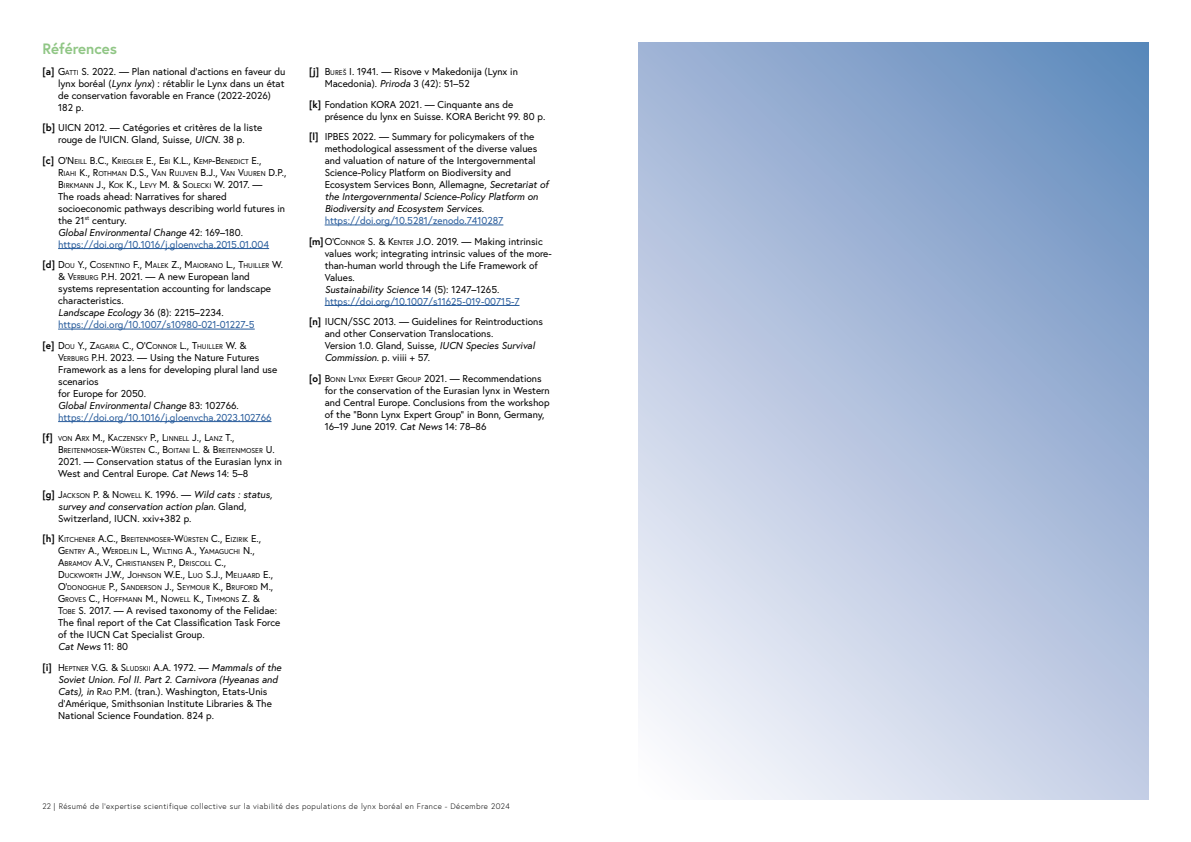
<style>
.page{position:relative;width:1191px;height:842px;background:#fff}
.page>*{position:absolute;margin:0;border:0;box-sizing:border-box;transform-origin:0 0}
.t1{font:700 15px "Europa";color:#90c685}
.t2{font:10px/12px "Europa";color:#000}
.t3{font:italic 10px/12px "Europa";color:#000}
.t4{font:300 8px "Europa";letter-spacing:.05em;color:#000}
.t5{font:7px/12px "Europa";color:#000}
.s1{font-weight:700}
.s2{font-style:inherit}
.s3{font-size:7px}
.s4{font-style:italic}
.s5{font-weight:700;font-size:10px}
.s6{font-size:10px}
.s7{color:#275b9b}
.s8{font-weight:700;font-style:normal}
.s9{font-style:normal}
.s10{font-style:normal;font-size:7px}
</style>
<div class="page">
<hr style="left:58px;top:248px;width:211px;height:1px;background:#275b9b">
<hr style="left:58px;top:329px;width:197px;height:1px;background:#275b9b">
<hr style="left:58px;top:421px;width:213px;height:1px;background:#275b9b">
<hr style="left:325px;top:225px;width:178px;height:1px;background:#275b9b">
<hr style="left:325px;top:305px;width:194px;height:1px;background:#275b9b">
<svg style="left:638px;top:43px;width:510px;height:756px;background:#b1c1dd"></svg>
<h1 class="t1" style="left:43px;top:39px;width:76px">Références</h1>
<p class="t2" style="left:58px;top:65px;width:229px;text-indent:-16px"><span class="s1">[a]</span> <span class="s2">G</span><span class="s3">ATTI</span> S<span class="s2">. 2022</span>. — Plan national d’actions en faveur du lynx boréal (<span class="s4">Lynx lynx</span>) : rétablir le Lynx dans un état de conservation favorable en France (2022-2026)<br>182 p.</p>
<p class="t2" style="left:43px;top:122px;width:221px;text-align:center"><span class="s1">[b]</span> UICN 2012. — Catégories et critères de la liste rouge de l’UICN. Gland, Suisse, <span class="s4">UICN</span>. 38 p.</p>
<p class="t5" style="left:58px;top:155px;width:230px;text-indent:-16px"><span class="s5">[c]</span> <span class="s6">O’N</span> EILL <span class="s6">B.C., K</span>RIEGLER <span class="s6">E., E</span> BI <span class="s6">K.L</span><span class="s6">.,</span> <span class="s6">K</span>EMP<span class="s6">-</span><span class="s6">B</span>ENEDICT <span class="s6">E</span><span class="s6">.,<br></span><span class="s6">R</span>IAHI <span class="s6">K</span><span class="s6">.,</span> <span class="s6">R</span>OTHMAN <span class="s6">D.S</span><span class="s6">.,</span> <span class="s6">V</span>AN <span class="s6">R</span>UIJVEN <span class="s6">B.J</span><span class="s6">.,</span> <span class="s6">V</span>AN <span class="s6">V</span>UUREN <span class="s6">D.P</span><span class="s6">.,<br></span><span class="s6">B</span>IRKMANN <span class="s6">J</span><span class="s6">.,</span> <span class="s6">K</span>OK <span class="s6">K</span><span class="s6">.,</span> <span class="s6">L</span>EVY <span class="s6">M</span><span class="s6">. &amp;</span> <span class="s6">S</span>OLECKI <span class="s6">W</span><span class="s6">.</span> <span class="s6">2017. —</span></p>
<p class="t2" style="left:58px;top:190px;width:228px">The roads ahead: Narratives for shared socioeconomic pathways describing world futures in the 21<sup>st</sup> century.<br><span class="s4">Global Environmental Change</span> 42: 169–180. <span class="s7">https://doi.org/10.1016/j.gloenvcha.2015.01.004</span></p>
<p class="t5" style="left:43px;top:260px;width:242px"><span class="s5">[d]</span> <span class="s6">D</span>OU <span class="s6">Y</span><span class="s6">.,</span> <span class="s6">C</span>OSENTINO <span class="s6">F</span><span class="s6">.,</span> <span class="s6">M</span>ALEK <span class="s6">Z</span><span class="s6">.,</span> <span class="s6">M</span>AIORANO <span class="s6">L</span><span class="s6">.,</span> <span class="s6">T</span>HUILLER <span class="s6">W</span><span class="s6">.</span></p>
<p class="t2" style="left:58px;top:271px;width:214px"><span class="s2">&amp;</span> V<span class="s3">ERBURG</span> P.H<span class="s2">.</span> 2021. — A new European land systems representation accounting for landscape characteristics.<br><span class="s4">Landscape Ecology</span> 36 (8): 2215–2234. <span class="s7">https://doi.org/10.1007/s10980-021-01227-5</span></p>
<p class="t5" style="left:43px;top:340px;width:206px"><span class="s5">[e]</span> <span class="s6">D</span>OU <span class="s6">Y.</span><span class="s6">,</span> <span class="s6">Z</span>AGARIA <span class="s6">C.</span><span class="s6">,</span> <span class="s6">O</span><span class="s6">’</span><span class="s6">C</span>ONNOR <span class="s6">L</span><span class="s6">.,</span> <span class="s6">T</span>HUILLER <span class="s6">W</span><span class="s6">. &amp;</span></p>
<p class="t2" style="left:58px;top:351px;width:221px">V<span class="s3">ERBURG</span> P.H<span class="s2">.</span> 2023. — Using the Nature Futures Framework as a lens for developing plural land use scenarios<br>for Europe for 2050.<br><span class="s4">Global Environmental Change</span> 83: 102766. <span class="s7">https://doi.org/10.1016/j.gloenvcha.2023.102766</span></p>
<p class="t5" style="left:58px;top:433px;width:218px;text-indent:-16px"><span class="s5">[f]</span> VON <span class="s6">A</span>RX <span class="s6">M</span><span class="s6">.,</span> <span class="s6">K</span>ACZENSKY <span class="s6">P</span><span class="s6">.,</span> <span class="s6">L</span>INNELL <span class="s6">J</span><span class="s6">.,</span> <span class="s6">L</span>ANZ <span class="s6">T</span><span class="s6">.,<br></span><span class="s6">B</span>REITENMOSER<span class="s6">-</span><span class="s6">W</span>ÜRSTEN <span class="s6">C</span><span class="s6">.,</span> <span class="s6">B</span>OITANI <span class="s6">L</span><span class="s6">. &amp;</span> <span class="s6">B</span>REITENMOSER <span class="s6">U</span><span class="s6">.</span></p>
<p class="t2" style="left:58px;top:456px;width:225px">2021. — Conservation status of the Eurasian lynx in<br>West and Central Europe. <span class="s4">Cat News</span> 14: 5–8</p>
<p class="t3" style="left:58px;top:488px;width:216px;text-indent:-16px"><span class="s8">[g]</span> <span class="s9">J</span><span class="s10">ACKSON</span> <span class="s9">P</span><span class="s9">. &amp;</span> <span class="s9">N</span><span class="s10">OWELL</span> <span class="s9">K</span><span class="s9">.</span> <span class="s9">1996. —</span> Wild cats : status, survey and conservation action plan<span class="s9">. Gland,<br>Switzerland, IUCN. xxiv+382 p.</span></p>
<p class="t5" style="left:58px;top:534px;width:217px;text-indent:-16px"><span class="s5">[h]</span> <span class="s6">K</span>ITCHENER <span class="s6">A.C</span><span class="s6">.,</span> <span class="s6">B</span>REITENMOSER<span class="s6">-</span><span class="s6">W</span>ÜRSTEN <span class="s6">C</span><span class="s6">.,</span> <span class="s6">E</span>IZIRIK <span class="s6">E</span><span class="s6">., </span><span class="s6">G</span>ENTRY <span class="s6">A</span><span class="s6">.,</span> <span class="s6">W</span>ERDELIN <span class="s6">L</span><span class="s6">.,</span> <span class="s6">W</span>ILTING <span class="s6">A</span><span class="s6">.,</span> <span class="s6">Y</span>AMAGUCHI <span class="s6">N</span><span class="s6">., </span><span class="s6">A</span>BRAMOV <span class="s6">A.V</span><span class="s6">.,</span> <span class="s6">C</span>HRISTIANSEN <span class="s6">P</span><span class="s6">.,</span> <span class="s6">D</span>RISCOLL <span class="s6">C</span><span class="s6">.,<br></span><span class="s6">D</span>UCKWORTH <span class="s6">J.W</span><span class="s6">.,</span> <span class="s6">J</span>OHNSON <span class="s6">W.E</span><span class="s6">.,</span> <span class="s6">L</span>UO <span class="s6">S.J</span><span class="s6">.,</span> <span class="s6">M</span>EIJAARD <span class="s6">E.</span><span class="s6">, </span><span class="s6">O</span><span class="s6">’</span>DONOGHUE <span class="s6">P</span><span class="s6">.,</span> <span class="s6">S</span>ANDERSON <span class="s6">J</span><span class="s6">.,</span> <span class="s6">S</span>EYMOUR <span class="s6">K</span><span class="s6">.,</span> <span class="s6">B</span>RUFORD <span class="s6">M</span><span class="s6">., </span><span class="s6">G</span>ROVES <span class="s6">C</span><span class="s6">.,</span> <span class="s6">H</span>OFFMANN <span class="s6">M</span><span class="s6">.,</span> <span class="s6">N</span>OWELL <span class="s6">K</span><span class="s6">.,</span> <span class="s6">T</span>IMMONS <span class="s6">Z</span><span class="s6">. &amp;</span></p>
<p class="t2" style="left:58px;top:605px;width:224px">T<span class="s3">OBE</span> S<span class="s2">.</span> 2017. — A revised taxonomy of the Felidae:<br>The final report of the Cat Classification Task Force of the IUCN Cat Specialist Group.<br><span class="s4">Cat News</span> 11: 80</p>
<p class="t2" style="left:58px;top:661px;width:225px;text-indent:-16px"><span class="s1">[i]</span> H<span class="s3">EPTNER</span> V.G<span class="s2">. &amp;</span> S<span class="s3">LUDSKII</span> A.A<span class="s2">.</span> 1972. — <span class="s4">Mammals of the Soviet Union. Fol II. Part 2. Carnivora (Hyeanas and Cats), in</span> R<span class="s3">AO</span> P.M<span class="s2">.</span> (tran.). Washington, Etats-Unis d’Amérique, Smithsonian Institute Libraries &amp; The National Science Foundation. 824 p.</p>
<p class="t2" style="left:325px;top:65px;width:195px;text-indent:-16px"><span class="s1">[j]</span> B<span class="s3">UREŠ</span> I<span class="s2">.</span> 1941. — Risove v Makedonija (Lynx in<br>Macedonia). <span class="s4">Priroda</span> 3 (42): 51–52</p>
<p class="t2" style="left:325px;top:98px;width:222px;text-indent:-16px"><span class="s1">[k]</span> Fondation KORA 2021. — Cinquante ans de présence du lynx en Suisse. KORA Bericht 99. 80 p.</p>
<p class="t2" style="left:325px;top:130px;width:225px;text-indent:-16px"><span class="s1">[l]</span> IPBES 2022. — Summary for policymakers of the methodological assessment of the diverse values and valuation of nature of the Intergovernmental Science-Policy Platform on Biodiversity and Ecosystem Services Bonn, Allemagne, <span class="s4">Secretariat of the Intergovernmental Science-Policy Platform on Biodiversity and Ecosystem Services</span>. <span class="s7">https://doi.org/10.5281/zenodo.7410287</span></p>
<p class="t2" style="left:325px;top:235px;width:229px;text-indent:-16px"><span class="s1">[m]</span>O<span class="s2">’</span>C<span class="s3">ONNOR</span> S<span class="s2">. &amp;</span> K<span class="s3">ENTER</span> J.O<span class="s2">.</span> 2019. — Making intrinsic values work; integrating intrinsic values of the more&shy;than-human world through the Life Framework of Values.<br><span class="s4">Sustainability Science</span> 14 (5): 1247–1265. <span class="s7">https://doi.org/10.1007/s11625-019-00715-7</span></p>
<p class="t2" style="left:325px;top:315px;width:220px;text-indent:-16px"><span class="s1">[n]</span> IUCN/SSC 2013. — Guidelines for Reintroductions and other Conservation Translocations.<br>Version 1.0. Gland, Suisse, <span class="s4">IUCN Species Survival Commission</span>. p. viiii + 57.</p>
<p class="t2" style="left:325px;top:372px;width:227px;text-indent:-16px"><span class="s1">[o]</span> B<span class="s3">ONN</span> L<span class="s3">YNX</span> E<span class="s3">XPERT</span> G<span class="s3">ROUP</span> 2021. — Recommendations for the conservation of the Eurasian lynx in Western and Central Europe. Conclusions from the workshop of the “Bonn Lynx Expert Group” in Bonn, Germany, 16–19 June 2019. <span class="s4">Cat News</span> 14: 78–86</p>
<p class="t4" style="left:43px;top:801px;width:469px">22 | Résumé de l’expertise scientifique collective sur la viabilité des populations de lynx boréal en France - Décembre 2024</p>
</div>
